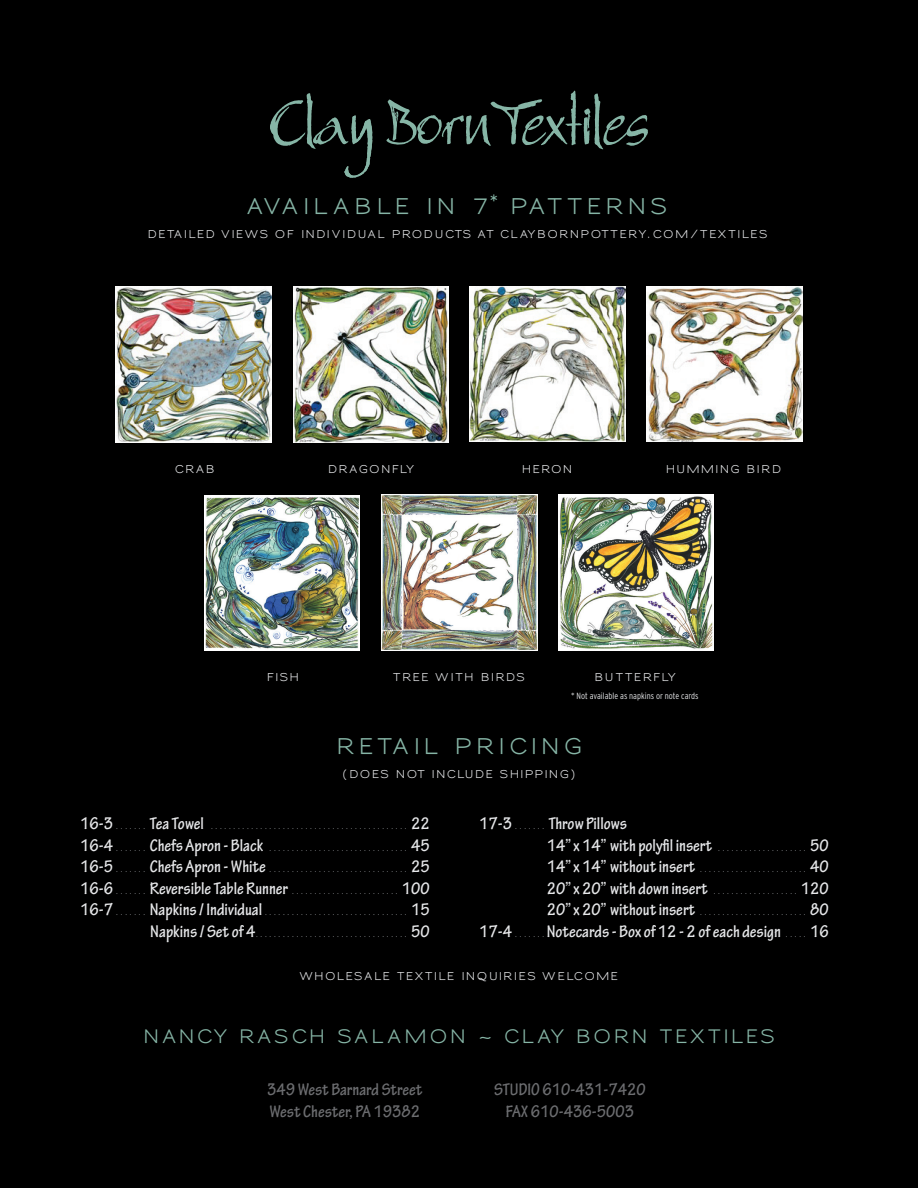
<style>
.page{position:relative;width:918px;height:1188px;background:#000}
.page>*{position:absolute;margin:0;border:0;box-sizing:border-box;transform-origin:0 0}
.t1{font:700 21px "Sansumi";letter-spacing:.18em;color:#86b5a6}
.t2{font:700 condensed 18px/21.6px "Tekton Pro";color:#e6e7e9}
.t3{font:700 condensed 18px/21.6px "Tekton Pro";color:#6c6d70}
.t4{font:700 18px "Sansumi";letter-spacing:.2em;color:#86b5a6}
.t5{font:700 10.5px "Sansumi";letter-spacing:.14em;color:#e6e7e9}
.t6{font:700 10.5px "Sansumi";letter-spacing:.105em;color:#e6e7e9}
.t7{font:700 condensed 9px "Tekton Pro";color:#808285}
.t8{font:300 condensed 9px "Interstate";color:#e6e7e9}
.s1{font-size:18px;color:#e6e7e9}
.s2{font-size:9px;color:#808285}
</style>
<div class="page">
<img style="left:205px;top:495px;width:154px;height:156px">
<img style="left:382px;top:495px;width:155px;height:155px">
<img style="left:647px;top:286px;width:155px;height:156px">
<svg style="left:270px;top:93px;width:102px;height:85px"></svg>
<svg style="left:386px;top:91px;width:262px;height:58px"></svg>
<img style="left:116px;top:287px;width:155px;height:155px">
<img style="left:293px;top:287px;width:156px;height:155px">
<img style="left:470px;top:286px;width:155px;height:156px">
<img style="left:558px;top:495px;width:156px;height:155px">
<h1 class="t1" style="left:248px;top:194px;width:421px">AVAIL ABLE IN 7<sup>*</sup> PATTERNS</h1>
<p class="t5" style="left:148px;top:228px;width:621px">D ETAILED VIEWS OF IND IVID UAL PROD UCTS AT CLAYBORNP OTTERY.COM/TEXTILES</p>
<p class="t5" style="left:175px;top:463px;width:40px">CRAB</p>
<p class="t5" style="left:328px;top:463px;width:87px">DRAGONFLY</p>
<p class="t5" style="left:522px;top:463px;width:52px">HERON</p>
<p class="t6" style="left:666px;top:463px;width:115px">HUMMING BIRD</p>
<p class="t5" style="left:267px;top:671px;width:31px">FISH</p>
<p class="t5" style="left:393px;top:671px;width:133px">TREE WITH B IRDS</p>
<p class="t5" style="left:594px;top:671px;width:83px">B UTTERFLY</p>
<p class="t8" style="left:571px;top:691px;width:129px">* Not available as napkins or note cards</p>
<h1 class="t1" style="left:336px;top:734px;width:247px">R ETAIL PRICING</h1>
<p class="t5" style="left:342px;top:768px;width:236px">(DOES NOT INCLUD E SHIPPING)</p>
<p class="t7" style="left:80px;top:821px;width:351px"><span class="s1">16-3</span> . . . . . . . <span class="s1">Tea Towel</span> . . . . . . . . . . . . . . . . . . . . . . . . . . . . . . . . . . . . . . . . . . . . <span class="s1">22</span></p>
<p class="t7" style="left:80px;top:843px;width:351px"><span class="s1">16-4</span> . . . . . . . <span class="s1">Chefs Apron - Black</span> . . . . . . . . . . . . . . . . . . . . . . . . . . . . . . <span class="s1">45</span></p>
<p class="t7" style="left:80px;top:864px;width:351px"><span class="s1">16-5</span> . . . . . . . <span class="s1">Chefs Apron - White</span> . . . . . . . . . . . . . . . . . . . . . . . . . . . . . . <span class="s1">25</span></p>
<p class="t7" style="left:80px;top:886px;width:351px"><span class="s1">16-6</span> . . . . . . . <span class="s1">Reversible Table Runner</span> . . . . . . . . . . . . . . . . . . . . . . . <span class="s1">100</span></p>
<p class="t7" style="left:80px;top:907px;width:351px"><span class="s1">16-7</span> . . . . . . . <span class="s1">Napkins / Individual</span> . . . . . . . . . . . . . . . . . . . . . . . . . . . . . . . <span class="s1">15</span></p>
<p class="t7" style="left:150px;top:929px;width:281px"><span class="s1">Napkins / Set of 4</span> . . . . . . . . . . . . . . . . . . . . . . . . . . . . . . . . . . <span class="s1">50</span></p>
<h2 class="t2" style="left:547px;top:813px;width:284px;text-indent:-67px">17-3 <span class="s2">. . . . . . .</span> Throw Pillows<br>14” x 14” with polyfil insert <span class="s2">. . . . . . . . . . . . . . . . . . .</span> 50</h2>
<p class="t7" style="left:547px;top:864px;width:284px"><span class="s1">14” x 14” without insert</span> . . . . . . . . . . . . . . . . . . . . . . . <span class="s1">40</span></p>
<h2 class="t2" style="left:547px;top:878px;width:284px">20” x 20” with down insert <span class="s2">. . . . . . . . . . . . . . . . . .</span> 120</h2>
<p class="t7" style="left:547px;top:907px;width:284px"><span class="s1">20” x 20” without insert</span> . . . . . . . . . . . . . . . . . . . . . . . <span class="s1">80</span></p>
<h2 class="t2" style="left:479px;top:921px;width:351px">17-4 <span class="s2">. . . . . . .</span> Notecards - Box of 12 - 2 of each design <span class="s2">. . . .</span> 16</h2>
<p class="t5" style="left:300px;top:970px;width:320px">WH OLESALE TEXTILE INQUIRIES WELCOME</p>
<h2 class="t4" style="left:143px;top:1026px;width:165px">N ANCY R ASCH</h2>
<h2 class="t4" style="left:337px;top:1026px;width:385px">SALAMON ~ CLAY B ORN TEXTILES</h2>
<h2 class="t3" style="left:267px;top:1079px;width:157px">349 West Barnard Street<br>West Chester, PA 19382</h2>
<h2 class="t3" style="left:494px;top:1079px;width:153px;text-align:center">STUDIO 610-431-7420<br>FAX 610-436-5003</h2>
</div>
